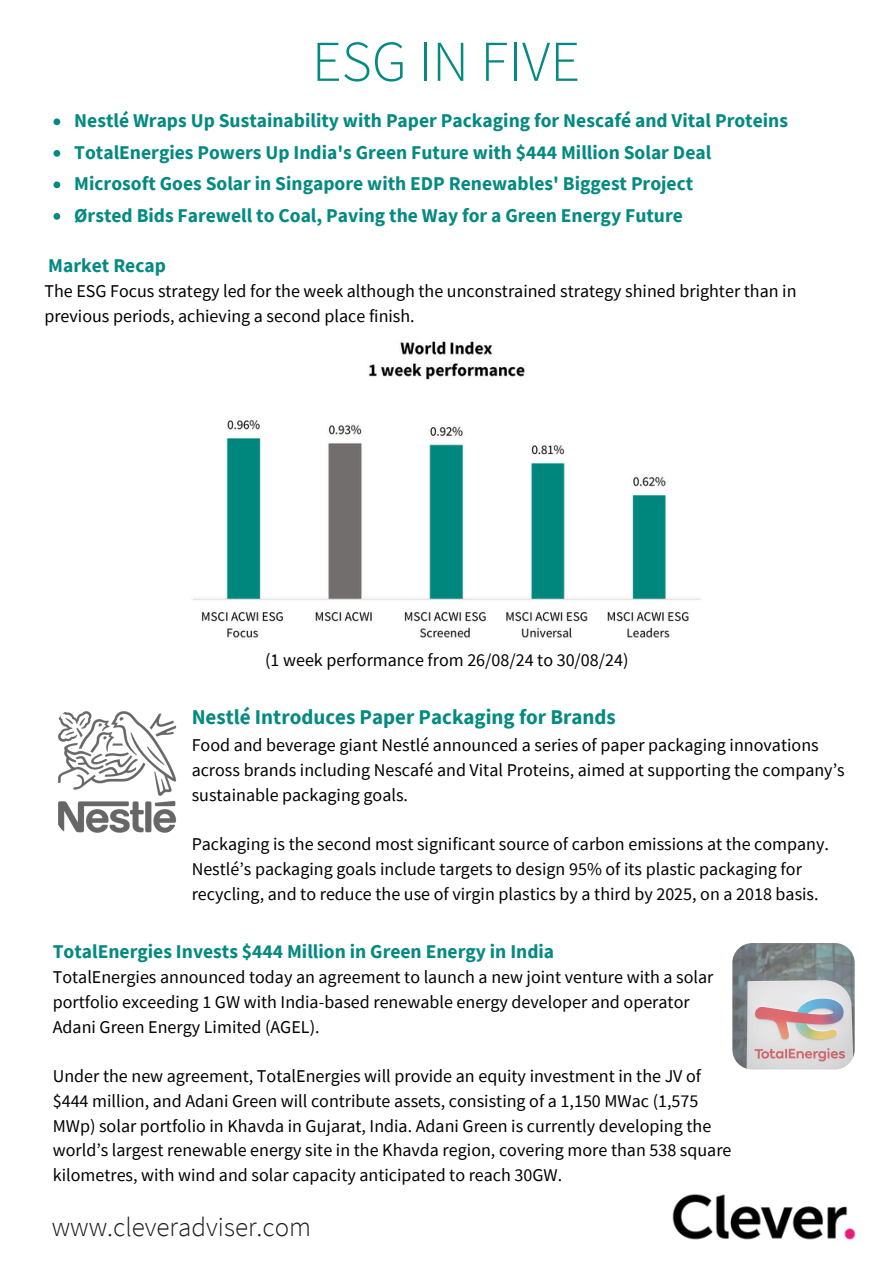
<style>
.page{position:relative;width:894px;height:1264px;background:#fff}
.page>*{position:absolute;margin:0;border:0;box-sizing:border-box;transform-origin:0 0}
.t1{font:300 57.75px "Source Sans Pro";color:#048a81}
.t2{font:300 27px "Source Sans Pro";color:#1b1b1e}
.t3{font:700 21px "Source Sans Pro";color:#048a81}
.t4{font:700 19.5px "Source Sans Pro";color:#048a81}
.t5{font:18px/24.8px "Source Sans Pro";color:#000}
</style>
<div class="page">
<img style="left:672px;top:1194px;width:184px;height:46px">
<svg style="left:58px;top:711px;width:119px;height:122px"></svg>
<svg style="left:732px;top:943px;width:123px;height:127px;background:#b3aeb0"></svg>
<img style="left:193px;top:341px;width:507px;height:297px">
<svg style="left:53px;top:118px;width:7px;height:7px"></svg>
<svg style="left:53px;top:150px;width:7px;height:7px"></svg>
<svg style="left:53px;top:181px;width:7px;height:7px"></svg>
<svg style="left:53px;top:213px;width:7px;height:7px"></svg>
<p class="t1" style="left:312px;top:24px;width:269px">ESG IN FIVE</p>
<p class="t4" style="left:74px;top:108px;width:715px">Nestlé Wraps Up Sustainability with Paper Packaging for Nescafé and Vital Proteins</p>
<p class="t4" style="left:74px;top:140px;width:638px">TotalEnergies Powers Up India's Green Future with $444 Million Solar Deal</p>
<p class="t4" style="left:74px;top:171px;width:620px">Microsoft Goes Solar in Singapore with EDP Renewables' Biggest Project</p>
<p class="t4" style="left:74px;top:203px;width:610px">Ørsted Bids Farewell to Coal, Paving the Way for a Green Energy Future</p>
<p class="t4" style="left:48px;top:253px;width:119px">Market Recap</p>
<p class="t5" style="left:44px;top:278px;width:753px">The ESG Focus strategy led for the week although the unconstrained strategy shined brighter than in previous periods, achieving a second place finish.</p>
<p class="t5" style="left:265px;top:647px;width:365px">(1 week performance from 26/08/24 to 30/08/24)</p>
<p class="t3" style="left:192px;top:703px;width:425px">Nestlé Introduces Paper Packaging for Brands</p>
<p class="t5" style="left:192px;top:732px;width:654px">Food and beverage giant Nestlé announced a series of paper packaging innovations across brands including Nescafé and Vital Proteins, aimed at supporting the company’s sustainable packaging goals.</p>
<p class="t5" style="left:192px;top:831px;width:638px">Packaging is the second most significant source of carbon emissions at the company.<br>Nestlé’s packaging goals include targets to design 95% of its plastic packaging for recycling, and to reduce the use of virgin plastics by a third by 2025, on a 2018 basis.</p>
<p class="t4" style="left:53px;top:939px;width:503px">TotalEnergies Invests $444 Million in Green Energy in India</p>
<p class="t5" style="left:53px;top:964px;width:662px">TotalEnergies announced today an agreement to launch a new joint venture with a solar portfolio exceeding 1 GW with India-based renewable energy developer and operator</p>
<p class="t5" style="left:53px;top:1013px;width:268px">Adani Green Energy Limited (AGEL).</p>
<p class="t5" style="left:53px;top:1063px;width:680px">Under the new agreement, TotalEnergies will provide an equity investment in the JV of $444 million, and Adani Green will contribute assets, consisting of a 1,150 MWac (1,575<br>MWp) solar portfolio in Khavda in Gujarat, India. Adani Green is currently developing the world’s largest renewable energy site in the Khavda region, covering more than 538 square kilometres, with wind and solar capacity anticipated to reach 30GW.</p>
<p class="t2" style="left:52px;top:1209px;width:261px">www.cleveradviser.com</p>
</div>
